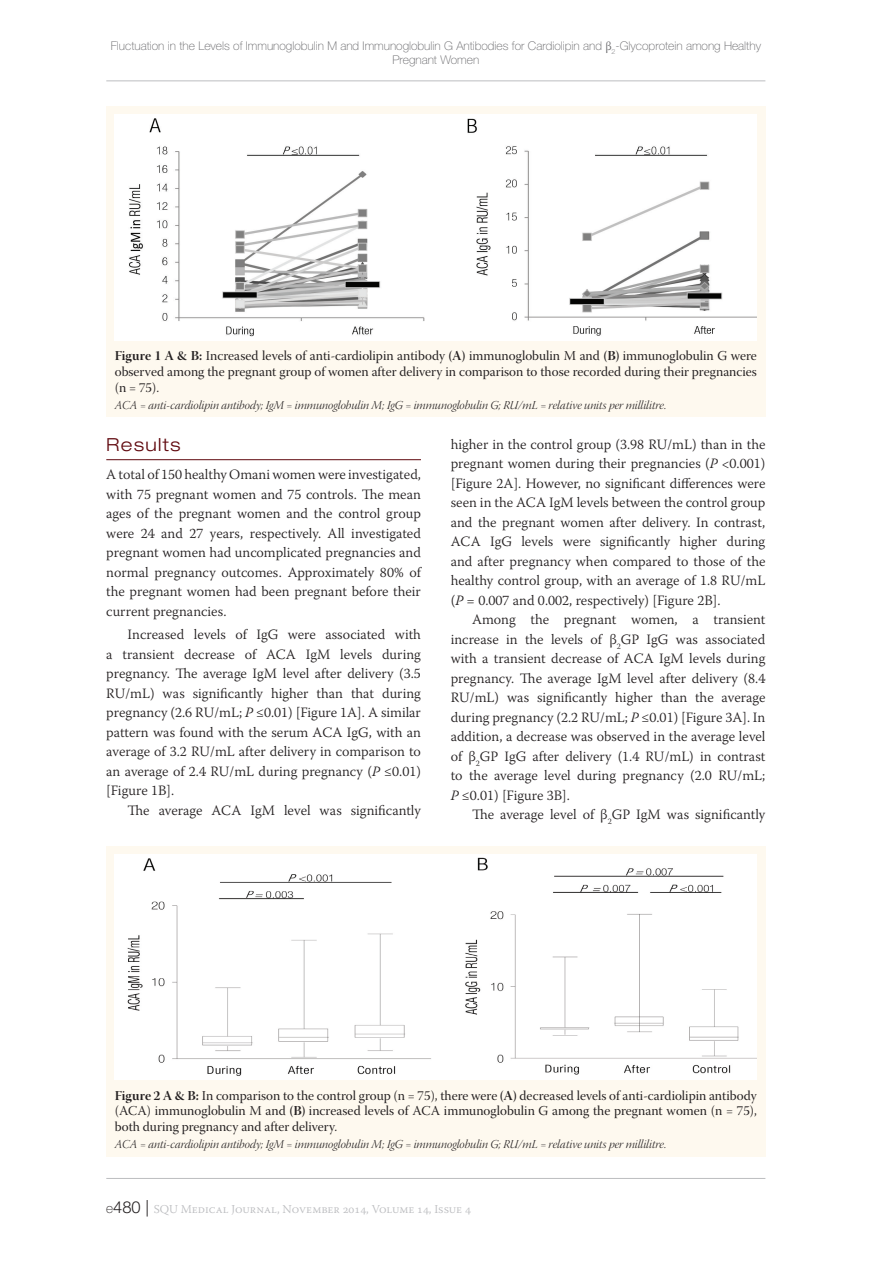
<style>
.page{position:relative;width:893px;height:1263px;background:#fff}
.page>*{position:absolute;margin:0;border:0;box-sizing:border-box;transform-origin:0 0}
.Heading1{font:300 expanded 18px "Helvetica Neue LT Pro";letter-spacing:.075em;color:#60080e}
.Text_Para_2{font:300 14.25px/19.5px "Warnock Pro";color:#231f20;text-align:justify}
.Text_Para_1{font:300 14.25px/19.5px "Warnock Pro";color:#231f20;text-align:justify}
.Figures{font:13.5px/15.8px "Warnock Pro Subh";color:#231f20;text-align:justify}
.Table_Sub{font:12px "Warnock Pro Light It Disp";color:#231f20}
.t1{font:100 12px/13.5px "Helvetica Neue LT Pro";color:#636366;text-align:center}
.Footer_Right{font:300 12px "Warnock Pro";color:#bcbdc0}
.s1{font-family:"Warnock Pro";font-weight:300}
.s2{font-family:"Warnock Pro Bold Disp"}
.s3{font-style:italic}
.s4{font-family:"Helvetica Neue LT Pro";font-weight:100;font-size:13.5px;color:#231f20}
.s5{font-family:"Helvetica Neue LT Pro";font-size:16.5px;color:#231f20}
</style>
<div class="page">
<hr style="left:106px;top:81px;width:659px;height:1px;background:#bcbdc0">
<hr style="left:106px;top:1178px;width:659px;height:1px;background:#bcbdc0">
<hr style="left:106px;top:459px;width:315px;height:1px;background:#60080e">
<div style="left:106px;top:106px;width:659px;height:311px;background:#fef9ef"></div>
<img style="left:115px;top:115px;width:642px;height:225px">
<div style="left:106px;top:846px;width:659px;height:311px;background:#fef9ef"></div>
<div style="left:115px;top:854px;width:642px;height:225px;background:#fff"></div>
<p class="t1" style="left:111px;top:39px;width:652px">Fluctuation in the Levels of Immunoglobulin M and Immunoglobulin G Antibodies for Cardiolipin and <span class="s1">β</span><sub>2</sub>-Glycoprotein among Healthy<br>Pregnant Women</p>
<p class="Figures" style="left:115px;top:349px;width:644px"><span class="s2">Figure 1 A &amp; B:</span> Increased levels of anti-cardiolipin antibody <span class="s2">(A)</span> immunoglobulin M and <span class="s2">(B)</span> immunoglobulin G were observed among the pregnant group of women after delivery in comparison to those recorded during their pregnancies (n = 75).</p>
<p class="Table_Sub" style="left:115px;top:398px;width:553px">ACA = anti-cardiolipin antibody; IgM = immunoglobulin M; IgG = immunoglobulin G; RU/mL = relative units per millilitre.</p>
<p class="Heading1" style="left:106px;top:434px;width:76px">Results</p>
<p class="Text_Para_1" style="left:106px;top:464px;width:316px">A total of 150 healthy Omani women were investigated, with 75 pregnant women and 75 controls. The mean ages of the pregnant women and the control group were 24 and 27 years, respectively. All investigated pregnant women had uncomplicated pregnancies and normal pregnancy outcomes. Approximately 80% of the pregnant women had been pregnant before their current pregnancies.</p>
<p class="Text_Para_2" style="left:106px;top:625px;width:316px;text-indent:21px">Increased levels of IgG were associated with a transient decrease of ACA IgM levels during pregnancy. The average IgM level after delivery (3.5<br>RU/mL) was significantly higher than that during pregnancy (2.6 RU/mL; <span class="s3">P</span> ≤0.01) [Figure 1A]. A similar pattern was found with the serum ACA IgG, with an average of 3.2 RU/mL after delivery in comparison to an average of 2.4 RU/mL during pregnancy (<span class="s3">P</span> ≤0.01) [Figure 1B].</p>
<p class="Text_Para_2" style="left:128px;top:800px;width:295px">The average ACA IgM level was significantly</p>
<p class="Text_Para_2" style="left:451px;top:434px;width:316px">higher in the control group (3.98 RU/mL) than in the pregnant women during their pregnancies (<span class="s3">P</span> &lt;0.001) [Figure 2A]. However, no significant differences were seen in the ACA IgM levels between the control group and the pregnant women after delivery. In contrast, ACA IgG levels were significantly higher during and after pregnancy when compared to those of the healthy control group, with an average of 1.8 RU/mL (<span class="s3">P</span> = 0.007 and 0.002, respectively) [Figure 2B].</p>
<p class="Text_Para_2" style="left:451px;top:610px;width:316px;text-indent:21px">Among the pregnant women, a transient increase in the levels of β<sub>2</sub>GP IgG was associated with a transient decrease of ACA IgM levels during pregnancy. The average IgM level after delivery (8.4<br>RU/mL) was significantly higher than the average during pregnancy (2.2 RU/mL; <span class="s3">P</span> ≤0.01) [Figure 3A]. In addition, a decrease was observed in the average level of β<sub>2</sub>GP IgG after delivery (1.4 RU/mL) in contrast to the average level during pregnancy (2.0 RU/mL; <span class="s3">P</span> ≤0.01) [Figure 3B].</p>
<p class="Text_Para_2" style="left:472px;top:805px;width:295px">The average level of β<sub>2</sub>GP IgM was significantly</p>
<p class="Figures" style="left:115px;top:1089px;width:644px"><span class="s2">Figure 2 A &amp; B:</span> In comparison to the control group (n = 75), there were <span class="s2">(A)</span> decreased levels of anti-cardiolipin antibody (ACA) immunoglobulin M and <span class="s2">(B)</span> increased levels of ACA immunoglobulin G among the pregnant women (n = 75), both during pregnancy and after delivery.</p>
<p class="Table_Sub" style="left:115px;top:1138px;width:553px">ACA = anti-cardiolipin antibody; IgM = immunoglobulin M; IgG = immunoglobulin G; RU/mL = relative units per millilitre.</p>
<p class="Footer_Right" style="left:106px;top:1201px;width:366px"><span class="s4">e</span><span class="s5">480 |</span> SQU Medical Journal, November 2014, Volume 14, Issue 4</p>
</div>
